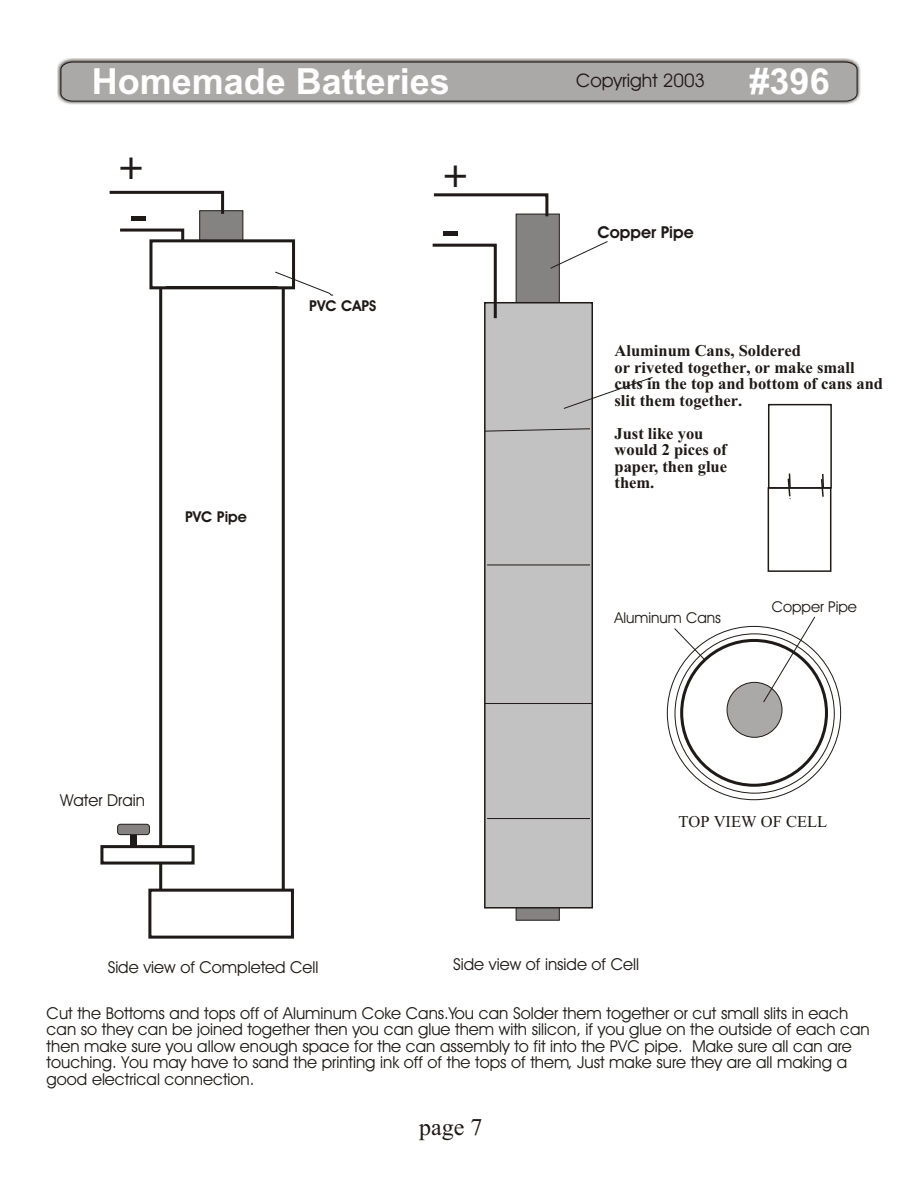
<style>
.page{position:relative;width:918px;height:1188px;background:#fff}
.page>*{position:absolute;margin:0;border:0;box-sizing:border-box;transform-origin:0 0}
.t1{font:63.6px "Avant Garde Bk BT";color:#1f1a17}
.t2{font:700 36px "Arial";color:#fff}
.t3{font:700 36px "Avant Garde Bk BT";color:#1f1a17}
.t4{font:24px "Times New Roman";color:#1f1a17}
.t5{font:18.75px "Avant Garde Bk BT";color:#1f1a17}
.t6{font:16.5px/16.5px "Avant Garde Bk BT";color:#1f1a17}
.t7{font:700 16.5px/16.5px "Times New Roman";color:#1f1a17}
.t8{font:16.5px "Times New Roman";color:#1f1a17}
.t9{font:700 16.5px "Avant Garde Bk BT";color:#1f1a17}
.t10{font:15px "Avant Garde Bk BT";color:#1f1a17}
.t11{font:700 15px "Avant Garde Bk BT";color:#1f1a17}
</style>
<div class="page">
<img style="left:58px;top:59px;width:802px;height:45px">
<div style="left:61px;top:62px;width:796px;height:39px;background:#aba8a8"></div>
<svg style="left:120px;top:228px;width:65px;height:62px"></svg>
<div style="left:516px;top:214px;width:43px;height:706px;background:#858282;border:1px solid #1f1a17"></div>
<div style="left:200px;top:211px;width:43px;height:706px;background:#858282;border:1px solid #1f1a17"></div>
<div style="left:159px;top:280px;width:126px;height:620px;background:#fff;border:3px solid #1f1a17"></div>
<div style="left:149px;top:239px;width:146px;height:50px;background:#fff;border:3px solid #1f1a17"></div>
<div style="left:148px;top:889px;width:146px;height:50px;background:#fff;border:3px solid #1f1a17"></div>
<div style="left:484px;top:302px;width:109px;height:607px;background:#c2c2c2;border:2px solid #1f1a17"></div>
<hr style="left:166px;top:286px;width:112px;height:3px;background:#1f1a17">
<svg style="left:432px;top:243px;width:66px;height:78px"></svg>
<svg style="left:484px;top:428px;width:106px;height:3px"></svg>
<hr style="left:487px;top:565px;width:103px;height:1px;background:#1f1a17">
<hr style="left:485px;top:703px;width:107px;height:1px;background:#1f1a17">
<hr style="left:487px;top:818px;width:103px;height:1px;background:#1f1a17">
<div style="left:100px;top:845px;width:95px;height:20px;background:#fff;border:3px solid #1f1a17"></div>
<div style="left:117px;top:824px;width:33px;height:11px;background:#858282;border:1px solid #1f1a17;border-radius:3px"></div>
<div style="left:130px;top:835px;width:7px;height:11px;background:#1f1a17"></div>
<svg style="left:433px;top:193px;width:117px;height:26px"></svg>
<svg style="left:109px;top:190px;width:117px;height:27px"></svg>
<svg style="left:550px;top:241px;width:58px;height:28px"></svg>
<svg style="left:563px;top:377px;width:90px;height:32px"></svg>
<div style="left:680px;top:639px;width:148px;height:148px;border:3px solid #1f1a17;border-radius:50%"></div>
<div style="left:727px;top:682px;width:55px;height:55px;background:#aba8a8;border:1px solid #1f1a17;border-radius:50%"></div>
<svg style="left:674px;top:628px;width:31px;height:32px"></svg>
<svg style="left:763px;top:616px;width:52px;height:87px"></svg>
<svg style="left:275px;top:272px;width:59px;height:24px"></svg>
<div style="left:768px;top:404px;width:64px;height:85px;border:2px solid #1f1a17"></div>
<div style="left:768px;top:487px;width:63px;height:85px;border:2px solid #1f1a17"></div>
<svg style="left:787px;top:473px;width:5px;height:26px"></svg>
<svg style="left:820px;top:474px;width:5px;height:23px"></svg>
<h2 class="t2" style="left:92px;top:68px;width:360px">Homemade Batteries</h2>
<h2 class="t2" style="left:750px;top:68px;width:82px">#396</h2>
<p class="t5" style="left:576px;top:73px;width:130px">Copyright 2003</p>
<h2 class="t3" style="left:116px;top:152px;width:31px">+</h2>
<h2 class="t3" style="left:441px;top:159px;width:31px">+</h2>
<h1 class="t1" style="left:128px;top:187px;width:22px">-</h1>
<p class="t11" style="left:309px;top:300px;width:69px">PVC CAPS</p>
<h1 class="t1" style="left:441px;top:203px;width:22px">-</h1>
<p class="t11" style="left:185px;top:510px;width:63px">PVC Pipe</p>
<p class="t6" style="left:60px;top:793px;width:86px">Water Drain</p>
<p class="t9" style="left:597px;top:225px;width:98px">Copper Pipe</p>
<p class="t7" style="left:615px;top:344px;width:270px">Aluminum Cans, Soldered<br>or riveted together, or make small cuts in the top and bottom of cans and slit them together.</p>
<p class="t7" style="left:615px;top:427px;width:114px">Just like you would 2 pices of paper, then glue them.</p>
<p class="t10" style="left:614px;top:611px;width:108px">Aluminum Cans</p>
<p class="t10" style="left:772px;top:601px;width:87px">Copper Pipe</p>
<p class="t8" style="left:678px;top:816px;width:150px">TOP VIEW OF CELL</p>
<p class="t6" style="left:108px;top:961px;width:212px">Side view of Completed Cell</p>
<p class="t6" style="left:453px;top:957px;width:188px">Side view of inside of Cell</p>
<p class="t6" style="left:47px;top:1006px;width:825px">Cut the Bottoms and tops off of Aluminum Coke Cans.You can Solder them together or cut small slits in each can so they can be joined together then you can glue them with silicon, if you glue on the outside of each can then make sure you allow enough space for the can assembly to fit into the PVC pipe. Make sure all can are touching. You may have to sand the printing ink off of the tops of them, Just make sure they are all making a good electrical connection.</p>
<h3 class="t4" style="left:419px;top:1118px;width:65px">page 7</h3>
</div>
